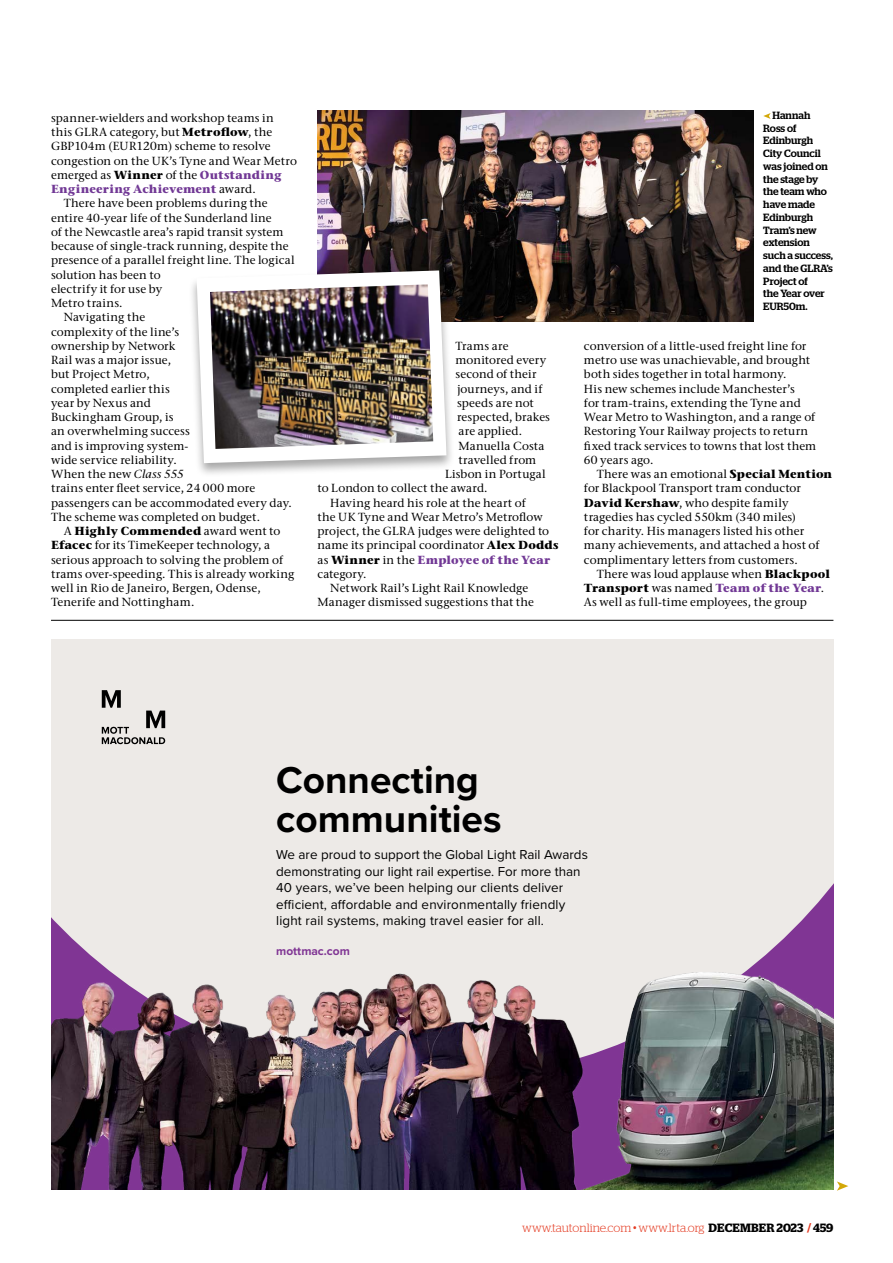
<style>
.page{position:relative;width:893px;height:1263px;background:#fff}
.page>*{position:absolute;margin:0;border:0;box-sizing:border-box;transform-origin:0 0}
.t1{font:700 38.85px/38.8px "Proxima Nova";color:#000}
.t2{font:13.5px/16.4px "Proxima Nova";letter-spacing:.01em;color:#000}
.t3{font:300 12px "Stag";color:#e43b22}
.t4{font:700 12px "Proxima Nova";color:#803594}
.t5{font:500 11.7px/14.2px "Stone Ser ITC Std";letter-spacing:.01em;color:#000}
.t6{font:700 11.7px "Stone Ser ITC Std";letter-spacing:.01em;color:#713895}
.t7{font:700 11.7px "Stone Ser ITC Std";letter-spacing:.01em;color:#000}
.t8{font:500 10.5px/12.8px "Stag";color:#000}
.s1{font-weight:700}
.s2{font-weight:700;color:#713895}
.s3{font-weight:500;color:#000}
.s4{font-style:italic}
.s5{font-weight:500}
.s6{color:#000}
.s7{font-weight:600;color:#000}
.s8{font-weight:600}
</style>
<div class="page">
<div style="left:51px;top:639px;width:782px;height:328px;background:#edeae7"></div>
<svg style="left:102px;top:690px;width:63px;height:54px;background:#b9b7b4"></svg>
<img style="left:619px;top:967px;width:214px;height:222px">
<img style="left:51px;top:931px;width:568px;height:258px">
<svg style="left:837px;top:1181px;width:11px;height:10px"></svg>
<hr style="left:51px;top:620px;width:782px;height:1px;background:#000">
<img style="left:317px;top:110px;width:437px;height:211px">
<svg style="left:763px;top:113px;width:8px;height:6px"></svg>
<div style="left:188px;top:269px;width:267px;height:209px;background:#000;opacity:.35"></div>
<svg style="left:197px;top:270px;width:249px;height:193px"></svg>
<img style="left:210px;top:284px;width:223px;height:165px">
<p class="t5" style="left:51px;top:111px;width:224px">spanner-wielders and workshop teams in</p>
<p class="t5" style="left:51px;top:125px;width:223px">this GLRA category, but <span class="s1">Metroflow</span>, the</p>
<p class="t5" style="left:51px;top:139px;width:221px">GBP104m (EUR120m) scheme to resolve</p>
<p class="t5" style="left:51px;top:153px;width:247px">congestion on the UK’s Tyne and Wear Metro</p>
<p class="t5" style="left:51px;top:168px;width:232px">emerged as <span class="s1">Winner</span> of the <span class="s2">Outstanding</span></p>
<p class="t6" style="left:51px;top:181px;width:206px">Engineering Achievement <span class="s3">award.</span></p>
<p class="t5" style="left:64px;top:196px;width:205px">There have been problems during the</p>
<p class="t5" style="left:51px;top:210px;width:222px">entire 40-year life of the Sunderland line</p>
<p class="t5" style="left:51px;top:225px;width:234px">of the Newcastle area’s rapid transit system</p>
<p class="t5" style="left:51px;top:239px;width:239px">because of single-track running, despite the</p>
<p class="t5" style="left:51px;top:253px;width:245px">presence of a parallel freight line. The logical</p>
<p class="t5" style="left:51px;top:267px;width:111px">solution has been to</p>
<p class="t5" style="left:51px;top:282px;width:113px">electrify it for use by</p>
<p class="t5" style="left:51px;top:296px;width:73px">Metro trains.</p>
<p class="t5" style="left:64px;top:310px;width:83px">Navigating the</p>
<p class="t5" style="left:51px;top:324px;width:130px">complexity of the line’s</p>
<p class="t5" style="left:51px;top:339px;width:126px">ownership by Network</p>
<p class="t5" style="left:51px;top:353px;width:122px">Rail was a major issue,</p>
<p class="t5" style="left:51px;top:367px;width:100px">but Project Metro,</p>
<p class="t5" style="left:51px;top:381px;width:120px">completed earlier this</p>
<p class="t5" style="left:51px;top:396px;width:101px">year by Nexus and</p>
<p class="t5" style="left:51px;top:410px;width:124px">Buckingham Group, is</p>
<p class="t5" style="left:51px;top:424px;width:140px">an overwhelming success</p>
<p class="t5" style="left:51px;top:438px;width:139px">and is improving system-</p>
<p class="t5" style="left:51px;top:453px;width:127px">wide service reliability.</p>
<p class="t5" style="left:51px;top:467px;width:134px">When the new <span class="s4">Class 555</span></p>
<p class="t5" style="left:51px;top:481px;width:206px">trains enter fleet service, 24 000 more</p>
<p class="t5" style="left:51px;top:495px;width:242px">passengers can be accommodated every day.</p>
<p class="t5" style="left:51px;top:510px;width:210px">The scheme was completed on budget.</p>
<p class="t7" style="left:64px;top:523px;width:218px"><span class="s5">A</span> Highly Commended <span class="s5">award went to</span></p>
<p class="t5" style="left:51px;top:538px;width:221px"><span class="s1">Efacec</span> for its TimeKeeper technology, a</p>
<p class="t5" style="left:51px;top:552px;width:234px">serious approach to solving the problem of</p>
<p class="t5" style="left:51px;top:567px;width:245px">trams over-speeding. This is already working</p>
<p class="t5" style="left:51px;top:581px;width:211px">well in Rio de Janeiro, Bergen, Odense,</p>
<p class="t5" style="left:51px;top:595px;width:145px">Tenerife and Nottingham.</p>
<p class="t5" style="left:455px;top:339px;width:54px">Trams are</p>
<p class="t5" style="left:455px;top:353px;width:92px">monitored every</p>
<p class="t5" style="left:455px;top:367px;width:83px">second of their</p>
<p class="t5" style="left:457px;top:381px;width:87px">journeys, and if</p>
<p class="t5" style="left:457px;top:396px;width:78px">speeds are not</p>
<p class="t5" style="left:457px;top:410px;width:95px">respected, brakes</p>
<p class="t5" style="left:458px;top:424px;width:65px">are applied.</p>
<p class="t5" style="left:458px;top:438px;width:87px">Manuella Costa</p>
<p class="t5" style="left:458px;top:453px;width:79px">travelled from</p>
<p class="t5" style="left:445px;top:467px;width:102px">Lisbon in Portugal</p>
<p class="t5" style="left:317px;top:481px;width:172px">to London to collect the award.</p>
<p class="t5" style="left:330px;top:495px;width:197px">Having heard his role at the heart of</p>
<p class="t5" style="left:317px;top:510px;width:227px">the UK Tyne and Wear Metro’s Metroflow</p>
<p class="t5" style="left:317px;top:524px;width:233px">project, the GLRA judges were delighted to</p>
<p class="t5" style="left:317px;top:538px;width:242px">name its principal coordinator <span class="s1">Alex Dodds</span></p>
<p class="t6" style="left:317px;top:552px;width:234px"><span class="s3">as</span> <span class="s6">Winner</span> <span class="s3">in the</span> Employee of the Year</p>
<p class="t5" style="left:317px;top:567px;width:50px">category.</p>
<p class="t5" style="left:330px;top:581px;width:199px">Network Rail’s Light Rail Knowledge</p>
<p class="t5" style="left:317px;top:595px;width:218px">Manager dismissed suggestions that the</p>
<p class="t8" style="left:763px;top:109px;width:71px;text-indent:9px">Hannah<br>Ross of<br>Edinburgh<br>City Council was joined on the stage by the team who have made<br>Edinburgh<br>Tram’s new extension such a success, and the GLRA’s<br>Project of<br>the Year over<br>EUR50m.</p>
<p class="t5" style="left:584px;top:339px;width:234px">conversion of a little-used freight line for metro use was unachievable, and brought both sides together in total harmony.<br>His new schemes include Manchester’s<br>for tram-trains, extending the Tyne and Wear Metro to Washington, and a range of Restoring Your Railway projects to return fixed track services to towns that lost them 60 years ago.</p>
<p class="t5" style="left:584px;top:467px;width:250px;text-indent:13px">There was an emotional <span class="s1">Special Mention </span>for Blackpool Transport tram conductor <span class="s1">David Kershaw</span>, who despite family tragedies has cycled 550km (340 miles)<br>for charity. His managers listed his other many achievements, and attached a host of complimentary letters from customers.</p>
<p class="t5" style="left:584px;top:567px;width:247px;text-indent:13px">There was loud applause when <span class="s1">Blackpool<br>Transport</span> was named <span class="s2">Team of the Year</span>.<br>As well as full-time employees, the group</p>
<h1 class="t1" style="left:276px;top:760px;width:227px">Connecting communities</h1>
<p class="t2" style="left:276px;top:846px;width:313px">We are proud to support the Global Light Rail Awards demonstrating our light rail expertise. For more than 40 years, we’ve been helping our clients deliver efficient, affordable and environmentally friendly light rail systems, making travel easier for all.</p>
<p class="t4" style="left:276px;top:942px;width:75px">mottmac.com</p>
<p class="t3" style="left:522px;top:1221px;width:313px">www.tautonline.com <sup>.</sup> www.lrta.org <span class="s7">DECEMBER 2023</span> <span class="s8">/</span> <span class="s7">459</span></p>
</div>
